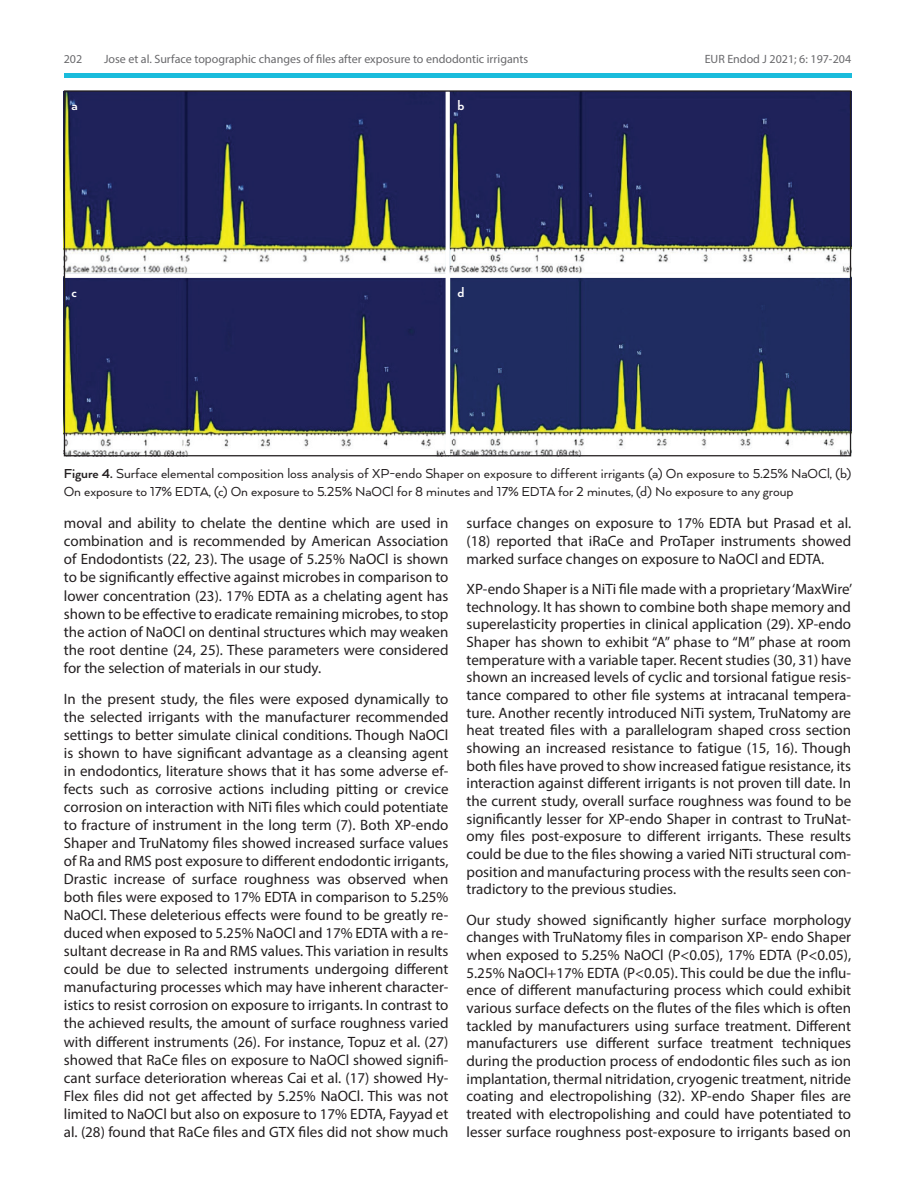
<style>
.page{position:relative;width:915px;height:1191px;background:#fff}
.page>*{position:absolute;margin:0;border:0;box-sizing:border-box;transform-origin:0 0}
.t1{font:15px/18px "Myriad Pro";color:#231f20;text-align:justify}
.t2{font:15px/18px "Arquitecta";color:#231f20}
.t3{font:700 15px "Arquitecta";color:#fff}
.t4{font:12px "Myriad Pro";color:#69696c}
.s1{font-weight:700}
</style>
<div class="page">
<div style="left:64px;top:73px;width:786px;height:5px;background:#1abcdc"></div>
<img style="left:66px;top:92px;width:782px;height:362px">
<svg style="left:445px;top:92px;width:4px;height:362px"></svg>
<svg style="left:66px;top:274px;width:782px;height:4px"></svg>
<p class="t4" style="left:64px;top:52px;width:20px">202</p>
<p class="t4" style="left:104px;top:52px;width:425px">Jose et al. Surface topographic changes of files after exposure to endodontic irrigants</p>
<p class="t4" style="left:704px;top:52px;width:148px">EUR Endod J 2021; 6: 197-204</p>
<p class="t3" style="left:71px;top:96px;width:8px">a</p>
<p class="t3" style="left:71px;top:283px;width:7px">c</p>
<p class="t3" style="left:457px;top:96px;width:9px">b</p>
<p class="t3" style="left:457px;top:283px;width:9px">d</p>
<p class="t2" style="left:64px;top:464px;width:788px"><span class="s1">Figure 4.</span> Surface elemental composition loss analysis of XP-endo Shaper on exposure to different irrigants (a) On exposure to 5.25% NaOCl, (b)<br>On exposure to 17% EDTA, (c) On exposure to 5.25% NaOCl for 8 minutes and 17% EDTA for 2 minutes, (d) No exposure to any group</p>
<p class="t1" style="left:64px;top:514px;width:386px">moval and ability to chelate the dentine which are used in combination and is recommended by American Association of Endodontists (22, 23). The usage of 5.25% NaOCl is shown to be significantly effective against microbes in comparison to lower concentration (23). 17% EDTA as a chelating agent has shown to be effective to eradicate remaining microbes, to stop the action of NaOCl on dentinal structures which may weaken the root dentine (24, 25). These parameters were considered for the selection of materials in our study.</p>
<p class="t1" style="left:64px;top:689px;width:386px">In the present study, the files were exposed dynamically to the selected irrigants with the manufacturer recommended settings to better simulate clinical conditions. Though NaOCl is shown to have significant advantage as a cleansing agent in endodontics, literature shows that it has some adverse ef&shy;fects such as corrosive actions including pitting or crevice corrosion on interaction with NiTi files which could potentiate to fracture of instrument in the long term (7). Both XP-endo Shaper and TruNatomy files showed increased surface values of Ra and RMS post exposure to different endodontic irrigants, Drastic increase of surface roughness was observed when both files were exposed to 17% EDTA in comparison to 5.25% NaOCl. These deleterious effects were found to be greatly re&shy;duced when exposed to 5.25% NaOCl and 17% EDTA with a re&shy;sultant decrease in Ra and RMS values. This variation in results could be due to selected instruments undergoing different manufacturing processes which may have inherent character&shy;istics to resist corrosion on exposure to irrigants. In contrast to the achieved results, the amount of surface roughness varied with different instruments (26). For instance, Topuz et al. (27) showed that RaCe files on exposure to NaOCl showed signifi&shy;cant surface deterioration whereas Cai et al. (17) showed Hy-Flex files did not get affected by 5.25% NaOCl. This was not limited to NaOCl but also on exposure to 17% EDTA, Fayyad et al. (28) found that RaCe files and GTX files did not show much</p>
<p class="t1" style="left:466px;top:514px;width:386px">surface changes on exposure to 17% EDTA but Prasad et al. (18) reported that iRaCe and ProTaper instruments showed marked surface changes on exposure to NaOCl and EDTA.</p>
<p class="t1" style="left:466px;top:580px;width:387px">XP-endo Shaper is a NiTi file made with a proprietary ‘MaxWire’ technology. It has shown to combine both shape memory and superelasticity properties in clinical application (29). XP-endo Shaper has shown to exhibit “A” phase to “M” phase at room temperature with a variable taper. Recent studies (30, 31) have shown an increased levels of cyclic and torsional fatigue resis&shy;tance compared to other file systems at intracanal tempera&shy;ture. Another recently introduced NiTi system, TruNatomy are heat treated files with a parallelogram shaped cross section showing an increased resistance to fatigue (15, 16). Though both files have proved to show increased fatigue resistance, its interaction against different irrigants is not proven till date. In the current study, overall surface roughness was found to be significantly lesser for XP-endo Shaper in contrast to TruNat&shy;omy files post-exposure to different irrigants. These results could be due to the files showing a varied NiTi structural com&shy;position and manufacturing process with the results seen con&shy;tradictory to the previous studies.</p>
<p class="t1" style="left:466px;top:910px;width:386px">Our study showed significantly higher surface morphology changes with TruNatomy files in comparison XP- endo Shaper when exposed to 5.25% NaOCl (P&lt;0.05), 17% EDTA (P&lt;0.05), 5.25% NaOCl+17% EDTA (P&lt;0.05). This could be due the influ&shy;ence of different manufacturing process which could exhibit various surface defects on the flutes of the files which is often tackled by manufacturers using surface treatment. Different manufacturers use different surface treatment techniques during the production process of endodontic files such as ion implantation, thermal nitridation, cryogenic treatment, nitride coating and electropolishing (32). XP-endo Shaper files are treated with electropolishing and could have potentiated to lesser surface roughness post-exposure to irrigants based on</p>
</div>
